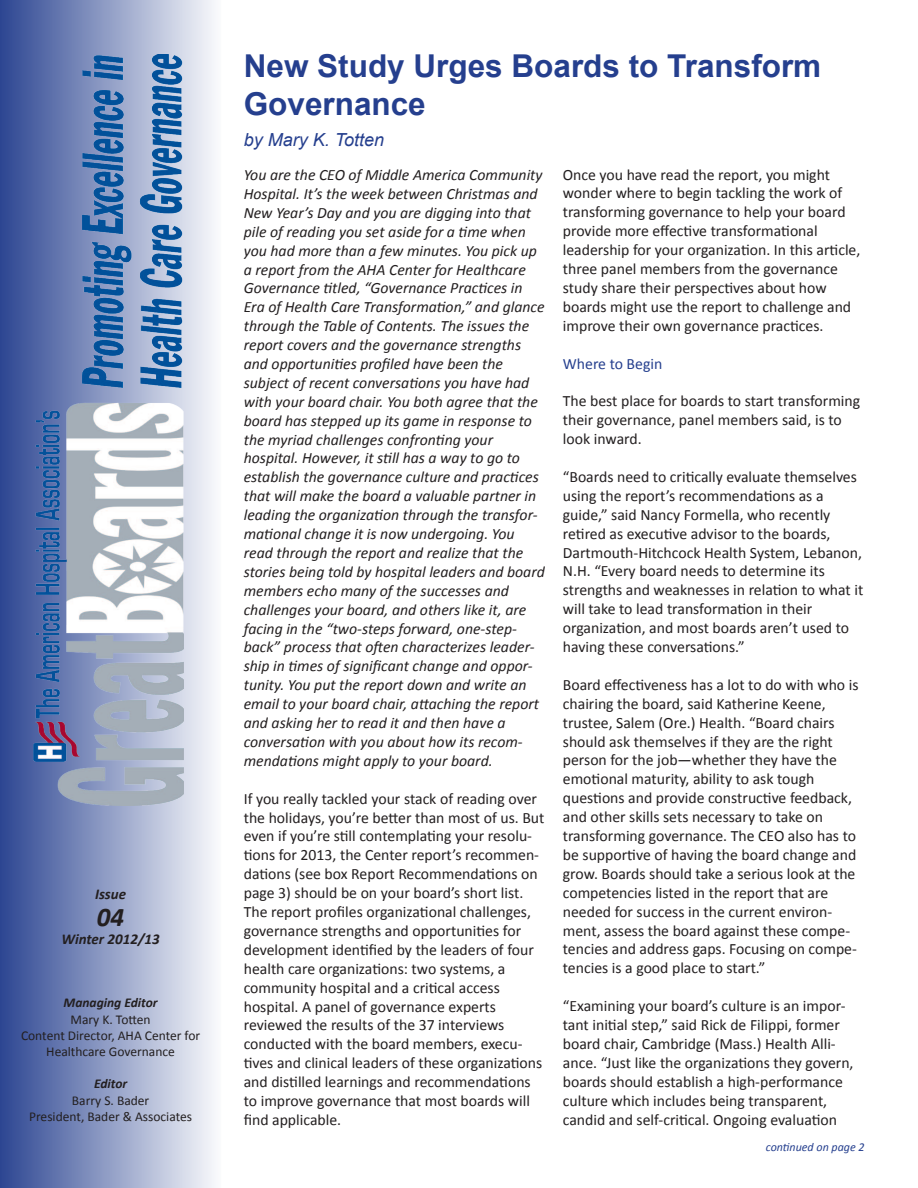
<style>
.page{position:relative;width:918px;height:1188px;background:#fff}
.page>*{position:absolute;margin:0;border:0;box-sizing:border-box;transform-origin:0 0}
.t1{font:700 31.5px/37.8px "Arial";color:#253f8e}
.t2{font:italic 700 27px "Calibri";color:#231f20}
.t3{font:italic 18px "Arial";color:#253f8e}
.Numbered_List{font:15.75px/18.9px "Calibri";color:#231f20}
.Numbered_List-2{font:italic 15.75px/18.9px "Calibri";color:#231f20}
.Numbered_List-3{font:15.75px "Calibri";color:#253f8e}
.t4{font:italic 700 15px "Calibri";color:#231f20}
.t5{font:13.5px/16.2px "Calibri";color:#231f20;text-align:center}
.t6{font:italic 700 13.5px "Calibri";color:#231f20}
.t7{font:italic 12px "Calibri";color:#253f8e}
</style>
<div class="page">
<svg style="left:0;top:0;width:214px;height:1188px"></svg>
<img style="left:19px;top:55px;width:165px;height:750px">
<p class="t4" style="left:95px;top:885px;width:33px">Issue</p>
<p class="t2" style="left:97px;top:900px;width:29px">04</p>
<p class="t4" style="left:61px;top:930px;width:100px">Winter 2012/13</p>
<p class="t6" style="left:64px;top:995px;width:96px">Managing Editor</p>
<p class="t5" style="left:71px;top:1010px;width:82px">Mary K. Totten</p>
<p class="t5" style="left:21px;top:1027px;width:181px">Content Director, AHA Center for<br>Healthcare Governance</p>
<p class="t6" style="left:94px;top:1076px;width:35px">Editor</p>
<p class="t5" style="left:72px;top:1091px;width:79px">Barry S. Bader</p>
<p class="t5" style="left:29px;top:1108px;width:164px">President, Bader &amp; Associates</p>
<p class="t1" style="left:244px;top:48px;width:579px">New Study Urges Boards to Transform<br>Governance</p>
<p class="t3" style="left:244px;top:128px;width:142px">by Mary K. Totten</p>
<p class="Numbered_List-2" style="left:244px;top:165px;width:303px">You are the CEO of Middle America Community Hospital. It’s the week between Christmas and New Year’s Day and you are digging into that pile of reading you set aside for a time when you had more than a few minutes. You pick up a report from the AHA Center for Healthcare Governance titled, “Governance Practices in Era of Health Care Transformation,” and glance through the Table of Contents. The issues the report covers and the governance strengths and opportunities profiled have been the subject of recent conversations you have had with your board chair. You both agree that the board has stepped up its game in response to the myriad challenges confronting your hospital. However, it still has a way to go to establish the governance culture and practices that will make the board a valuable partner in leading the organization through the transfor&shy;mational change it is now undergoing. You read through the report and realize that the stories being told by hospital leaders and board members echo many of the successes and challenges your board, and others like it, are facing in the “two-steps forward, one-step&shy;back” process that often characterizes leader&shy;ship in times of significant change and oppor&shy;tunity. You put the report down and write an email to your board chair, attaching the report and asking her to read it and then have a conversation with you about how its recom&shy;mendations might apply to your board.</p>
<p class="Numbered_List" style="left:244px;top:788px;width:302px">If you really tackled your stack of reading over the holidays, you’re better than most of us. But even if you’re still contemplating your resolu&shy;tions for 2013, the Center report’s recommen&shy;dations (see box Report Recommendations on page 3) should be on your board’s short list.<br>The report profiles organizational challenges, governance strengths and opportunities for development identified by the leaders of four health care organizations: two systems, a community hospital and a critical access hospital. A panel of governance experts reviewed the results of the 37 interviews conducted with the board members, execu&shy;tives and clinical leaders of these organizations and distilled learnings and recommendations to improve governance that most boards will find applicable.</p>
<p class="Numbered_List" style="left:563px;top:164px;width:299px">Once you have read the report, you might wonder where to begin tackling the work of transforming governance to help your board provide more effective transformational leadership for your organization. In this article, three panel members from the governance study share their perspectives about how boards might use the report to challenge and improve their own governance practices.</p>
<p class="Numbered_List-3" style="left:563px;top:354px;width:101px">Where to Begin</p>
<p class="Numbered_List" style="left:563px;top:391px;width:299px">The best place for boards to start transforming their governance, panel members said, is to look inward.</p>
<p class="Numbered_List" style="left:563px;top:466px;width:302px">“Boards need to critically evaluate themselves using the report’s recommendations as a guide,” said Nancy Formella, who recently retired as executive advisor to the boards, Dartmouth-Hitchcock Health System, Lebanon, N.H. “Every board needs to determine its strengths and weaknesses in relation to what it will take to lead transformation in their organization, and most boards aren’t used to having these conversations.”</p>
<p class="Numbered_List" style="left:563px;top:674px;width:297px">Board effectiveness has a lot to do with who is chairing the board, said Katherine Keene, trustee, Salem (Ore.) Health. “Board chairs should ask themselves if they are the right person for the job—whether they have the emotional maturity, ability to ask tough questions and provide constructive feedback, and other skills sets necessary to take on transforming governance. The CEO also has to be supportive of having the board change and grow. Boards should take a serious look at the competencies listed in the report that are needed for success in the current environ&shy;ment, assess the board against these compe&shy;tencies and address gaps. Focusing on compe&shy;tencies is a good place to start.”</p>
<p class="Numbered_List" style="left:563px;top:996px;width:292px">“Examining your board’s culture is an impor&shy;tant initial step,” said Rick de Filippi, former board chair, Cambridge (Mass.) Health Alli&shy;ance. “Just like the organizations they govern, boards should establish a high-performance culture which includes being transparent, candid and self-critical. Ongoing evaluation</p>
<p class="t7" style="left:766px;top:1140px;width:100px">continued on page 2</p>
</div>
